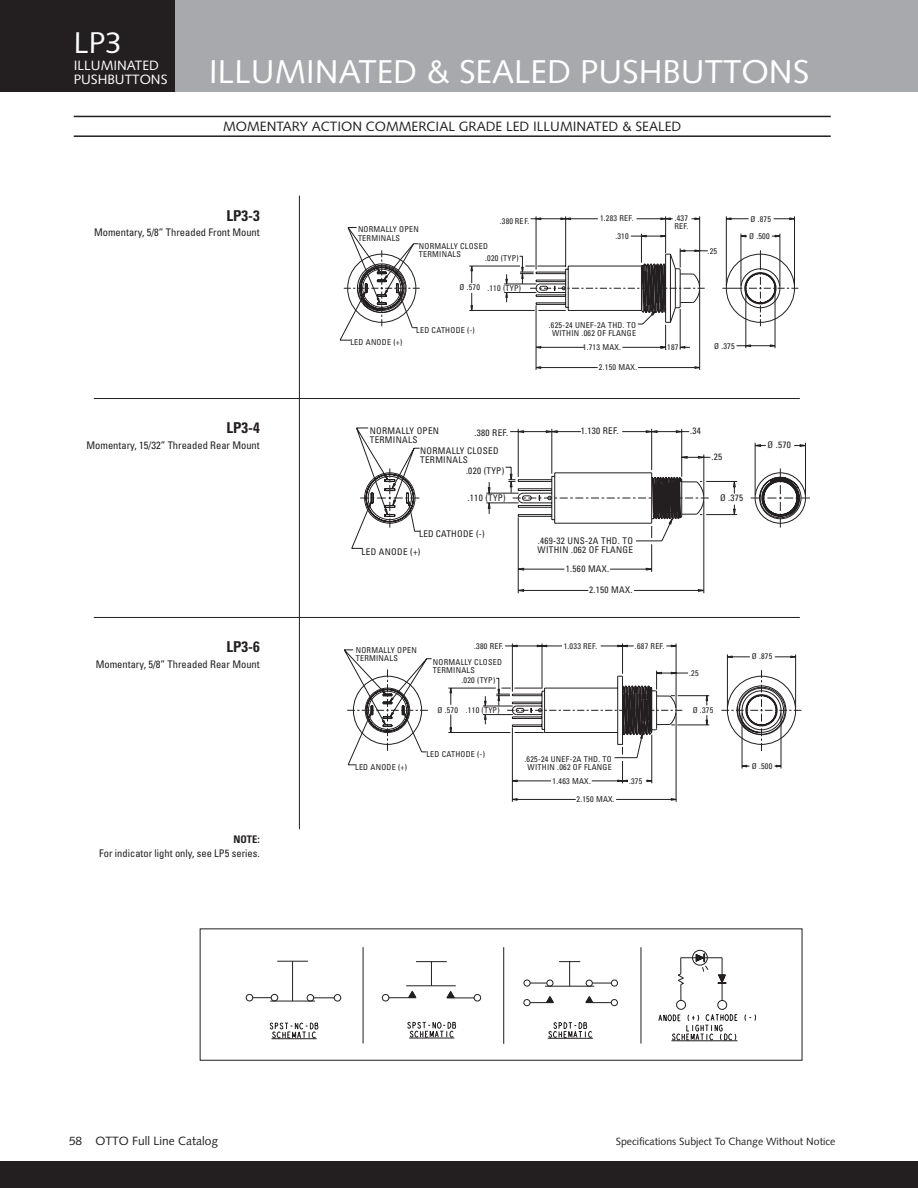
<style>
.page{position:relative;width:918px;height:1188px;background:#fff}
.page>*{position:absolute;margin:0;border:0;box-sizing:border-box;transform-origin:0 0}
.t1{font:33px "Syntax";color:#fff}
.t2{font:30px "Syntax";color:#fff}
.t3{font:700 condensed 15px "Univers";color:#231f20}
.t4{font:13.5px "Syntax";color:#231f20}
.t5{font:13.5px/13.5px "Syntax";color:#fff}
.t6{font:12px "Syntax";color:#231f20}
.t7{font:condensed 10.5px "Univers";color:#231f20}
.t8{font:10.5px "Syntax";color:#231f20}
.t9{font:700 condensed 10.5px "Univers";color:#231f20}
.t10{font:condensed 9.15px/9.1px "Univers";letter-spacing:.03em;color:#231f20}
.t11{font:condensed 8.1px/8.1px "Univers";letter-spacing:.03em;color:#231f20}
</style>
<div class="page">
<div style="left:0;top:0;width:918px;height:92px;background:#a8a9ad"></div>
<div style="left:0;top:0;width:176px;height:92px;background:#231f20"></div>
<div style="left:0;top:1161px;width:918px;height:27px;background:#231f20"></div>
<hr style="left:74px;top:116px;width:757px;height:1px;background:#231f20">
<hr style="left:74px;top:135px;width:757px;height:2px;background:#231f20">
<svg style="left:505px;top:643px;width:172px;height:159px"></svg>
<svg style="left:344px;top:649px;width:457px;height:120px"></svg>
<svg style="left:353px;top:671px;width:443px;height:79px"></svg>
<hr style="left:299px;top:196px;width:1px;height:633px;background:#231f20">
<hr style="left:94px;top:398px;width:706px;height:1px;background:#231f20">
<hr style="left:94px;top:617px;width:706px;height:1px;background:#231f20">
<svg style="left:340px;top:333px;width:361px;height:37px"></svg>
<svg style="left:343px;top:216px;width:455px;height:133px"></svg>
<svg style="left:347px;top:249px;width:448px;height:79px"></svg>
<svg style="left:517px;top:549px;width:188px;height:45px"></svg>
<svg style="left:351px;top:427px;width:459px;height:122px"></svg>
<svg style="left:364px;top:444px;width:442px;height:95px"></svg>
<div style="left:200px;top:928px;width:602px;height:133px;border:1px solid #231f20"></div>
<hr style="left:671px;top:1041px;width:67px;height:1px;background:#231f20">
<svg style="left:658px;top:1014px;width:80px;height:27px"></svg>
<svg style="left:744px;top:1014px;width:12px;height:7px"></svg>
<svg style="left:269px;top:1022px;width:50px;height:17px"></svg>
<hr style="left:272px;top:1038px;width:45px;height:1px;background:#231f20">
<svg style="left:407px;top:1021px;width:49px;height:17px"></svg>
<hr style="left:409px;top:1038px;width:45px;height:1px;background:#231f20">
<svg style="left:548px;top:1022px;width:44px;height:16px"></svg>
<hr style="left:548px;top:1038px;width:45px;height:1px;background:#231f20">
<hr style="left:363px;top:947px;width:1px;height:97px;background:#231f20">
<hr style="left:503px;top:947px;width:1px;height:97px;background:#231f20">
<hr style="left:641px;top:947px;width:1px;height:97px;background:#231f20">
<hr style="left:292px;top:961px;width:1px;height:40px;background:#231f20">
<svg style="left:431px;top:962px;width:1px;height:24px"></svg>
<hr style="left:270px;top:1001px;width:45px;height:1px;background:#231f20">
<svg style="left:314px;top:998px;width:20px;height:1px"></svg>
<svg style="left:253px;top:997px;width:18px;height:1px"></svg>
<hr style="left:545px;top:986px;width:49px;height:1px;background:#231f20">
<hr style="left:406px;top:986px;width:50px;height:1px;background:#231f20">
<svg style="left:593px;top:983px;width:18px;height:1px"></svg>
<hr style="left:416px;top:961px;width:31px;height:1px;background:#231f20">
<hr style="left:277px;top:961px;width:31px;height:1px;background:#231f20">
<svg style="left:559px;top:961px;width:21px;height:25px"></svg>
<svg style="left:389px;top:991px;width:28px;height:7px"></svg>
<svg style="left:446px;top:991px;width:28px;height:8px"></svg>
<svg style="left:530px;top:996px;width:24px;height:7px"></svg>
<svg style="left:585px;top:996px;width:26px;height:7px"></svg>
<svg style="left:678px;top:953px;width:49px;height:47px"></svg>
<div style="left:692px;top:950px;width:16px;height:15px;border:1px solid #231f20;border-radius:50%"></div>
<div style="left:718px;top:1000px;width:9px;height:10px;border:1px solid #231f20;border-radius:50%"></div>
<div style="left:676px;top:1000px;width:10px;height:10px;border:1px solid #231f20;border-radius:50%"></div>
<div style="left:246px;top:994px;width:7px;height:7px;border:1px solid #231f20;border-radius:50%"></div>
<div style="left:334px;top:994px;width:7px;height:7px;border:1px solid #231f20;border-radius:50%"></div>
<div style="left:307px;top:994px;width:7px;height:7px;border:1px solid #231f20;border-radius:50%"></div>
<div style="left:271px;top:994px;width:7px;height:7px;border:1px solid #231f20;border-radius:50%"></div>
<div style="left:474px;top:994px;width:7px;height:7px;border:1px solid #231f20;border-radius:50%"></div>
<div style="left:382px;top:994px;width:7px;height:7px;border:1px solid #231f20;border-radius:50%"></div>
<div style="left:611px;top:980px;width:7px;height:6px;border:1px solid #231f20;border-radius:50%"></div>
<div style="left:611px;top:999px;width:7px;height:7px;border:1px solid #231f20;border-radius:50%"></div>
<div style="left:524px;top:999px;width:6px;height:7px;border:1px solid #231f20;border-radius:50%"></div>
<div style="left:586px;top:980px;width:7px;height:6px;border:1px solid #231f20;border-radius:50%"></div>
<svg style="left:524px;top:980px;width:29px;height:6px"></svg>
<h2 class="t2" style="left:74px;top:30px;width:50px">LP3</h2>
<h3 class="t5" style="left:74px;top:60px;width:95px">ILLUMINATED<br>PUSHBUTTONS</h3>
<h1 class="t1" style="left:209px;top:59px;width:602px">ILLUMINATED &amp; SEALED PUSHBUTTONS</h1>
<h3 class="t4" style="left:223px;top:121px;width:460px">MOMENTARY ACTION COMMERCIAL GRADE LED ILLUMINATED &amp; SEALED</h3>
<h3 class="t3" style="left:227px;top:210px;width:35px">LP3-3</h3>
<p class="t7" style="left:94px;top:229px;width:167px">Momentary, 5/8” Threaded Front Mount</p>
<p class="t11" style="left:358px;top:226px;width:62px">NORMALLY OPEN</p>
<p class="t11" style="left:358px;top:234px;width:44px">TERMINALS</p>
<p class="t11" style="left:500px;top:218px;width:31px">.380 REF.</p>
<p class="t11" style="left:600px;top:215px;width:35px">1.283 REF.</p>
<p class="t11" style="left:615px;top:233px;width:15px">.310</p>
<p class="t11" style="left:674px;top:215px;width:15px">.437<br>REF.</p>
<p class="t11" style="left:749px;top:211px;width:23px;line-height:17.1px">Ø .875<br>Ø .500</p>
<p class="t11" style="left:419px;top:243px;width:71px">NORMALLY CLOSED</p>
<p class="t11" style="left:419px;top:251px;width:44px">TERMINALS</p>
<p class="t11" style="left:460px;top:284px;width:22px">Ø .570</p>
<p class="t11" style="left:485px;top:255px;width:35px">.020 (TYP)</p>
<p class="t11" style="left:487px;top:285px;width:35px">.110 (TYP)</p>
<p class="t11" style="left:708px;top:247px;width:11px">.25</p>
<p class="t11" style="left:416px;top:327px;width:60px">LED CATHODE (-)</p>
<p class="t11" style="left:549px;top:321px;width:89px;text-align:center">.625-24 UNEF-2A THD. TO<br>WITHIN .062 OF FLANGE</p>
<p class="t11" style="left:350px;top:339px;width:53px">LED ANODE (+)</p>
<p class="t11" style="left:583px;top:343px;width:40px">1.713 MAX.</p>
<p class="t11" style="left:665px;top:344px;width:15px">.187</p>
<p class="t11" style="left:714px;top:342px;width:22px">Ø .375</p>
<p class="t11" style="left:599px;top:364px;width:40px">2.150 MAX.</p>
<h3 class="t3" style="left:227px;top:423px;width:35px">LP3-4</h3>
<p class="t7" style="left:87px;top:442px;width:175px">Momentary, 15/32” Threaded Rear Mount</p>
<p class="t10" style="left:370px;top:427px;width:71px">NORMALLY OPEN<br>TERMINALS</p>
<p class="t10" style="left:420px;top:447px;width:80px">NORMALLY CLOSED<br>TERMINALS</p>
<p class="t10" style="left:475px;top:428px;width:35px">.380 REF.</p>
<p class="t10" style="left:581px;top:427px;width:39px">1.130 REF.</p>
<p class="t10" style="left:690px;top:427px;width:12px">.34</p>
<p class="t10" style="left:712px;top:453px;width:12px">.25</p>
<p class="t10" style="left:768px;top:441px;width:25px">Ø .570</p>
<p class="t10" style="left:466px;top:467px;width:40px">.020 (TYP)</p>
<p class="t10" style="left:468px;top:494px;width:40px">.110 (TYP)</p>
<p class="t10" style="left:720px;top:494px;width:25px">Ø .375</p>
<p class="t10" style="left:419px;top:530px;width:67px">LED CATHODE (-)</p>
<p class="t10" style="left:362px;top:548px;width:60px">LED ANODE (+)</p>
<p class="t10" style="left:538px;top:537px;width:97px">.469-32 UNS-2A THD. TO<br>WITHIN .062 OF FLANGE</p>
<p class="t10" style="left:566px;top:565px;width:45px">1.560 MAX.</p>
<p class="t10" style="left:589px;top:586px;width:45px">2.150 MAX.</p>
<h3 class="t3" style="left:226px;top:642px;width:35px">LP3-6</h3>
<p class="t7" style="left:96px;top:661px;width:165px">Momentary, 5/8” Threaded Rear Mount</p>
<p class="t11" style="left:356px;top:647px;width:62px">NORMALLY OPEN<br>TERMINALS</p>
<p class="t11" style="left:474px;top:643px;width:31px">.380 REF.</p>
<p class="t11" style="left:433px;top:658px;width:71px">NORMALLY CLOSED<br>TERMINALS</p>
<p class="t11" style="left:462px;top:677px;width:35px">.020 (TYP)</p>
<p class="t11" style="left:564px;top:642px;width:35px">1.033 REF.</p>
<p class="t11" style="left:635px;top:643px;width:31px">.687 REF.</p>
<p class="t11" style="left:689px;top:669px;width:11px">.25</p>
<p class="t11" style="left:752px;top:653px;width:22px">Ø .875</p>
<p class="t11" style="left:437px;top:707px;width:64px">Ø .570 .110 (TYP)</p>
<p class="t11" style="left:693px;top:707px;width:22px">Ø .375</p>
<p class="t11" style="left:355px;top:764px;width:54px">LED ANODE (+)</p>
<p class="t11" style="left:426px;top:751px;width:60px">LED CATHODE (-)</p>
<p class="t11" style="left:524px;top:756px;width:89px;text-align:center">.625-24 UNEF-2A THD. TO<br>WITHIN .062 OF FLANGE</p>
<p class="t11" style="left:752px;top:763px;width:22px">Ø .500</p>
<p class="t11" style="left:553px;top:777px;width:40px">1.463 MAX.</p>
<p class="t11" style="left:629px;top:777px;width:15px">.375</p>
<p class="t11" style="left:577px;top:796px;width:40px">2.150 MAX.</p>
<p class="t9" style="left:234px;top:836px;width:28px">NOTE:</p>
<p class="t7" style="left:99px;top:849px;width:162px">For indicator light only, see LP5 series.</p>
<h3 class="t6" style="left:69px;top:1136px;width:151px">58 OTTO Full Line Catalog</h3>
<p class="t8" style="left:616px;top:1137px;width:221px">Specifications Subject To Change Without Notice</p>
</div>
